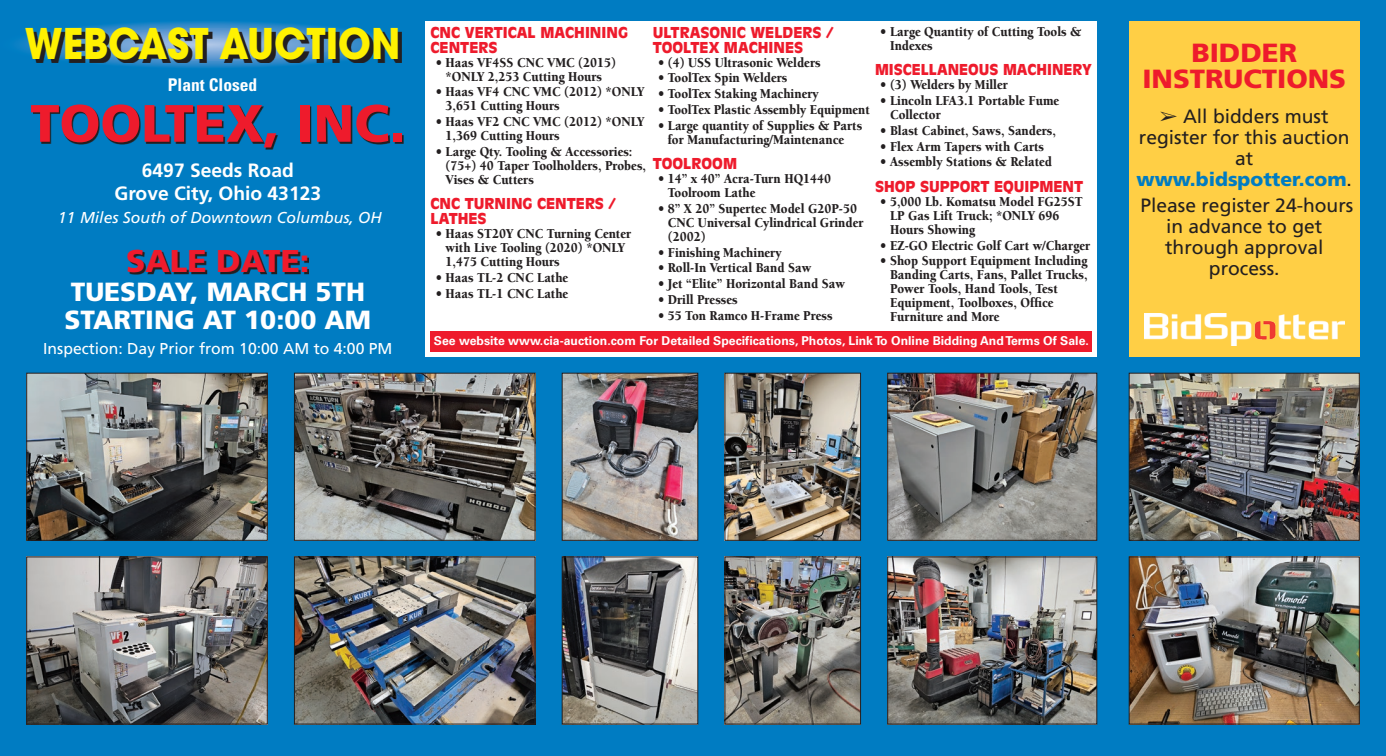
<style>
.page{position:relative;width:1386px;height:756px;background:#007cc2}
.page>*{position:absolute;margin:0;border:0;box-sizing:border-box;transform-origin:0 0}
.t1{font:900 52.5px "Frutiger LT Std";color:#ee1b2c}
.t2{font:700 42px "ITC Avant Garde Std";color:#fff101;scale:.92 1}
.t3{font:900 31.5px "Frutiger LT Std";color:#ee1b2c}
.t4{font:900 26.25px/28px "Frutiger LT Std";color:#fff}
.t5{font:900 26.25px "Frutiger LT Std";color:#ee1b2c;scale:1.05 1}
.t6{font:19.25px/21px "Frutiger LT Std";color:#231f20;text-align:center}
.t7{font:700 19.25px "Frutiger LT Std";color:#fff}
.t8{font:700 condensed 17.5px "Univers LT Std";color:#fff}
.t9{font:15.75px "Frutiger LT Std";color:#fff}
.t10{font:italic 15.75px "Frutiger LT Std";color:#fff}
.Paragraph_Headlines{font:900 14.88px/14.9px "Antique Olive Std";color:#ee1b2c}
.Text_Copy{font:900 14px/14px "Berkeley Std";color:#231f20;scale:.9 1}
.Paragraph_Headlines-2{font:900 14px "Berkeley Std";color:#231f20;scale:.9 1}
.t11{font:700 12.25px "Univers LT Std";color:#fff}
.s1{font-family:"Antique Olive Std";font-size:14.88px;color:#ee1b2c}
.s2{font-weight:900;color:#007cc2}
</style>
<div class="page">
<svg style="left:129px;top:251px;width:180px;height:23px"></svg>
<div style="left:425px;top:21px;width:672px;height:336px;background:#fff"></div>
<div style="left:430px;top:331px;width:662px;height:21px;background:#ee1b2c"></div>
<img style="left:726px;top:558px;width:133px;height:164px">
<div style="left:724px;top:556px;width:137px;height:168px;border:1px solid #231f20"></div>
<img style="left:1131px;top:558px;width:227px;height:164px">
<div style="left:1129px;top:556px;width:231px;height:168px;border:1px solid #231f20"></div>
<img style="left:889px;top:558px;width:206px;height:164px">
<div style="left:887px;top:556px;width:210px;height:168px;border:1px solid #231f20"></div>
<img style="left:889px;top:375px;width:206px;height:164px">
<div style="left:887px;top:373px;width:210px;height:168px;border:1px solid #231f20"></div>
<img style="left:1131px;top:375px;width:227px;height:164px">
<div style="left:1129px;top:373px;width:231px;height:168px;border:1px solid #231f20"></div>
<img style="left:296px;top:558px;width:238px;height:164px">
<div style="left:294px;top:556px;width:242px;height:168px;border:1px solid #231f20"></div>
<img style="left:564px;top:558px;width:132px;height:164px">
<div style="left:562px;top:556px;width:136px;height:168px;border:1px solid #231f20"></div>
<img style="left:28px;top:558px;width:238px;height:164px">
<div style="left:26px;top:556px;width:242px;height:168px;border:1px solid #231f20"></div>
<img style="left:296px;top:375px;width:238px;height:164px">
<div style="left:294px;top:373px;width:242px;height:168px;border:1px solid #231f20"></div>
<img style="left:564px;top:375px;width:132px;height:164px">
<div style="left:562px;top:373px;width:136px;height:168px;border:1px solid #231f20"></div>
<img style="left:726px;top:375px;width:133px;height:164px">
<div style="left:724px;top:373px;width:137px;height:168px;border:1px solid #231f20"></div>
<img style="left:28px;top:375px;width:238px;height:164px">
<div style="left:26px;top:373px;width:242px;height:168px;border:1px solid #231f20"></div>
<svg style="left:16px;top:21px;width:386px;height:47px"></svg>
<svg style="left:33px;top:106px;width:371px;height:43px"></svg>
<svg style="left:29px;top:31px;width:372px;height:32px;background:#385772"></svg>
<div style="left:1129px;top:21px;width:231px;height:336px;background:#ffcf45"></div>
<img style="left:1144px;top:314px;width:200px;height:31px">
<p class="t2" style="left:25px;top:16px;width:410px">WEBCAST AUCTION</p>
<p class="t8" style="left:168px;top:74px;width:91px">Plant Closed</p>
<p class="t1" style="left:30px;top:92px;width:377px">TOOLTEX, INC.</p>
<p class="t7" style="left:142px;top:159px;width:153px">6497 Seeds Road</p>
<p class="t7" style="left:115px;top:182px;width:208px">Grove City, Ohio 43123</p>
<p class="t10" style="left:58px;top:208px;width:325px">11 Miles South of Downtown Columbus, OH</p>
<p class="t3" style="left:126px;top:242px;width:185px">SALE DATE:</p>
<p class="t4" style="left:65px;top:278px;width:308px">TUESDAY, MARCH 5TH<br>STARTING AT 10:00 AM</p>
<p class="t9" style="left:43px;top:339px;width:351px">Inspection: Day Prior from 10:00 AM to 4:00 PM</p>
<p class="Text_Copy" style="left:890px;top:25px;width:214px;text-indent:-10px">• Large Quantity of Cutting Tools &amp;<br>Indexes</p>
<p class="Paragraph_Headlines" style="left:875px;top:63px;width:218px">MISCELLANEOUS MACHINERY</p>
<p class="Text_Copy" style="left:880px;top:78px;width:143px">• (3) Welders by Miller</p>
<p class="Text_Copy" style="left:890px;top:94px;width:190px;text-indent:-10px">• Lincoln LFA3.1 Portable Fume<br>Collector</p>
<p class="Text_Copy" style="left:880px;top:124px;width:197px">• Blast Cabinet, Saws, Sanders,</p>
<p class="Text_Copy" style="left:880px;top:140px;width:184px">• Flex Arm Tapers with Carts</p>
<p class="Text_Copy" style="left:880px;top:155px;width:193px">• Assembly Stations &amp; Related</p>
<p class="Paragraph_Headlines" style="left:875px;top:179px;width:210px">SHOP SUPPORT EQUIPMENT</p>
<p class="Text_Copy" style="left:890px;top:195px;width:216px;text-indent:-10px">• 5,000 Lb. Komatsu Model FG25ST<br>LP Gas Lift Truck; *ONLY 696<br>Hours Showing</p>
<p class="Text_Copy" style="left:880px;top:238px;width:235px">• EZ-GO Electric Golf Cart w/Charger</p>
<p class="Text_Copy" style="left:890px;top:254px;width:221px;text-indent:-10px">• Shop Support Equipment Including<br>Banding Carts, Fans, Pallet Trucks,<br>Power Tools, Hand Tools, Test<br>Equipment, Toolboxes, Office<br>Furniture and More</p>
<p class="t11" style="left:434px;top:333px;width:657px">See website www.cia-auction.com For Detailed Specifications, Photos, Link To Online Bidding And Terms Of Sale.</p>
<p class="Paragraph_Headlines" style="left:430px;top:25px;width:199px">CNC VERTICAL MACHINING<br>CENTERS</p>
<p class="Text_Copy" style="left:436px;top:55px;width:202px;text-align:center">• Haas VF4SS CNC VMC (2015) *ONLY 2,253 Cutting Hours</p>
<p class="Text_Copy" style="left:446px;top:85px;width:222px;text-indent:-10px">• Haas VF4 CNC VMC (2012) *ONLY<br>3,651 Cutting Hours</p>
<p class="Text_Copy" style="left:446px;top:115px;width:222px;text-indent:-10px">• Haas VF2 CNC VMC (2012) *ONLY<br>1,369 Cutting Hours</p>
<p class="Text_Copy" style="left:446px;top:138px;width:209px;line-height:28px;text-indent:-10px">• Large Qty. Tooling &amp; Accessories:<br>Vises &amp; Cutters</p>
<p class="Paragraph_Headlines" style="left:430px;top:197px;width:187px">CNC TURNING CENTERS /<br>LATHES</p>
<p class="Text_Copy" style="left:446px;top:227px;width:208px;text-indent:-10px">• Haas ST20Y CNC Turning Center with Live Tooling (2020) *ONLY<br>1,475 Cutting Hours</p>
<p class="Text_Copy" style="left:436px;top:271px;width:149px">• Haas TL-2 CNC Lathe</p>
<p class="Text_Copy" style="left:436px;top:286px;width:149px">• Haas TL-1 CNC Lathe</p>
<p class="Paragraph_Headlines" style="left:653px;top:25px;width:182px">ULTRASONIC WELDERS /<br>TOOLTEX MACHINES</p>
<p class="Text_Copy" style="left:658px;top:55px;width:182px">• (4) USS Ultrasonic Welders</p>
<p class="Text_Copy" style="left:658px;top:71px;width:145px">• ToolTex Spin Welders</p>
<p class="Text_Copy" style="left:658px;top:87px;width:180px">• ToolTex Staking Machinery</p>
<p class="Text_Copy" style="left:658px;top:103px;width:237px">• ToolTex Plastic Assembly Equipment</p>
<p class="Text_Copy" style="left:658px;top:118px;width:228px;text-align:center">• Large quantity of Supplies &amp; Parts for Manufacturing/Maintenance</p>
<p class="Paragraph_Headlines-2" style="left:446px;top:158px;width:325px">(75+) 40 Taper Toolholders, Probes, <span class="s1">TOOLROOM</span></p>
<p class="Text_Copy" style="left:668px;top:172px;width:183px;text-indent:-10px">• 14” x 40” Acra-Turn HQ1440<br>Toolroom Lathe</p>
<p class="Text_Copy" style="left:668px;top:202px;width:219px;text-indent:-10px">• 8” X 20” Supertec Model G20P-50<br>CNC Universal Cylindrical Grinder (2002)</p>
<p class="Text_Copy" style="left:658px;top:245px;width:139px">• Finishing Machinery</p>
<p class="Text_Copy" style="left:658px;top:261px;width:172px">• Roll-In Vertical Band Saw</p>
<p class="Text_Copy" style="left:658px;top:277px;width:209px">• Jet “Elite” Horizontal Band Saw</p>
<p class="Text_Copy" style="left:658px;top:293px;width:90px">• Drill Presses</p>
<p class="Text_Copy" style="left:658px;top:308px;width:195px">• 55 Ton Ramco H-Frame Press</p>
<p class="t5" style="left:1191px;top:37px;width:102px">BIDDER</p>
<p class="t5" style="left:1142px;top:63px;width:196px">INSTRUCTIONS</p>
<p class="t6" style="left:1137px;top:106px;width:217px">➢ All bidders must register for this auction at <span class="s2">www.bidspotter.com</span>.</p>
<p class="t6" style="left:1140px;top:195px;width:214px">Please register 24-hours in advance to get through approval process.</p>
</div>
